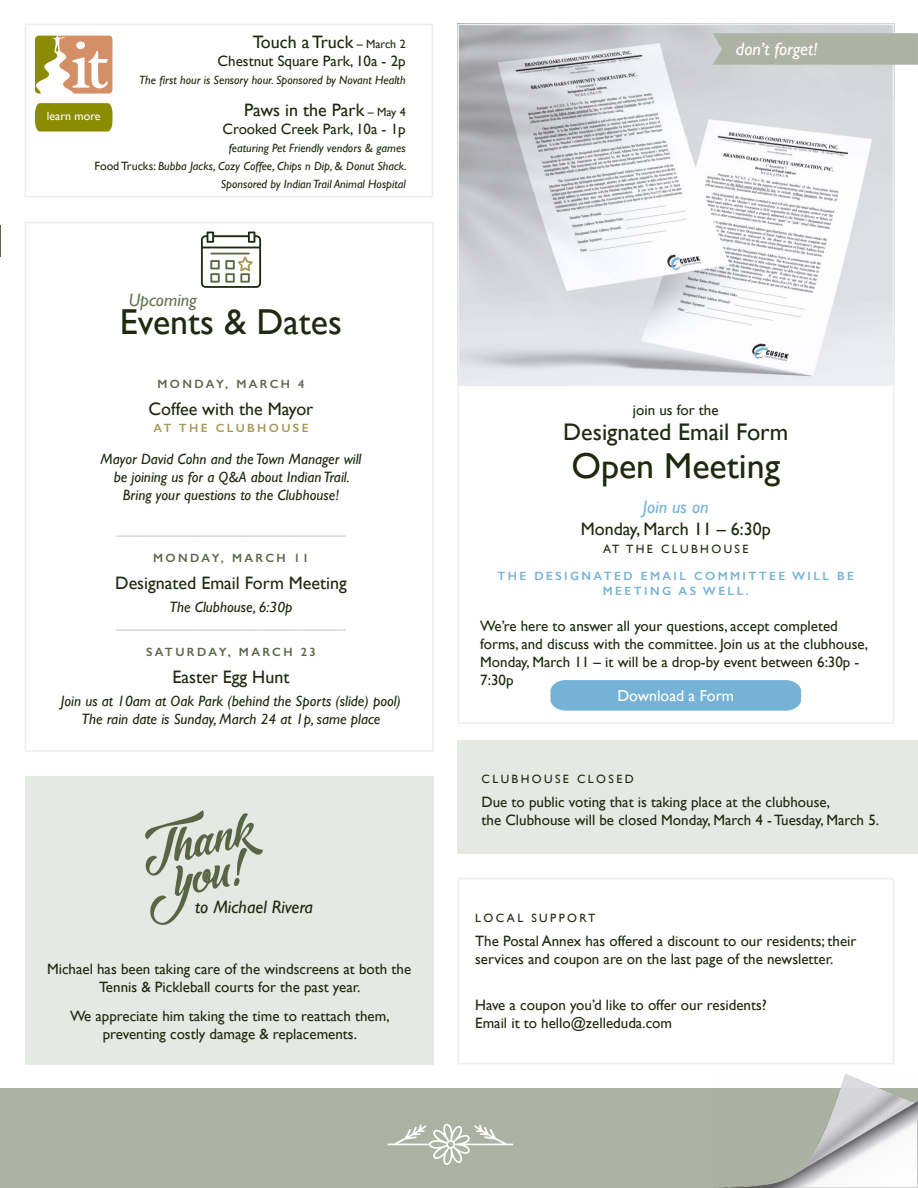
<style>
.page{position:relative;width:918px;height:1188px;background:#fff}
.page>*{position:absolute;margin:0;border:0;box-sizing:border-box;transform-origin:0 0}
.t1{font:36px "Gill Sans";color:#1f290d}
.t2{font:24px "Gill Sans";color:#1f290d}
.t3{font:18px "Gill Sans";color:#1f290d}
.t4{font:18px "Gill Sans";color:#ccc}
.t5{font:italic 18px "Gill Sans";color:#1f290d}
.t6{font:italic 18px "Gill Sans";color:#fff}
.t7{font:italic 18px "Gill Sans";color:#76b2d5}
.t8{font:italic 18px "Gill Sans";color:#697552}
.t9{font:15.9px "Gill Sans";color:#fff}
.t10{font:15px/18px "Gill Sans";color:#1f290d}
.t11{font:italic 15px/18px "Gill Sans";color:#1f290d;text-align:center}
.t12{font:italic 12px/18px "Gill Sans";color:#1f290d;text-align:right}
.t13{font:600 12px/14.4px "Gill Sans";letter-spacing:.2em;color:#76b2d5;text-align:center}
.t14{font:600 12px "Gill Sans";letter-spacing:.2em;color:#5c6649}
.t15{font:12px "Gill Sans";letter-spacing:.2em;color:#1f290d}
.t16{font:600 12px "Gill Sans";letter-spacing:.2em;color:#a89957}
.t17{font:12px "Gill Sans";color:#fff}
.s1{font-size:12px}
.s2{font-style:normal}
</style>
<div class="page">
<hr style="left:0;top:225px;width:1px;height:32px;background:#596645">
<div style="left:25px;top:222px;width:409px;height:530px;border:2px solid #eee"></div>
<div style="left:25px;top:776px;width:409px;height:288px;background:#e6e8e3"></div>
<div style="left:0;top:1088px;width:918px;height:100px;background:#acb2a2"></div>
<svg style="left:387px;top:1123px;width:126px;height:42px"></svg>
<img style="left:718px;top:1074px;width:199px;height:114px">
<svg style="left:145px;top:810px;width:118px;height:115px"></svg>
<div style="left:25px;top:24px;width:408px;height:173px;border:2px solid #eee"></div>
<svg style="left:35px;top:36px;width:78px;height:58px"></svg>
<svg style="left:35px;top:103px;width:78px;height:29px;background:#91910c"></svg>
<img style="left:460px;top:27px;width:431px;height:359px">
<div style="left:457px;top:24px;width:437px;height:700px;border:2px solid #eee"></div>
<svg style="left:713px;top:33px;width:205px;height:32px;background:#afb3a4"></svg>
<svg style="left:201px;top:232px;width:60px;height:56px"></svg>
<div style="left:457px;top:740px;width:461px;height:114px;background:#e6e8e3"></div>
<div style="left:457px;top:878px;width:437px;height:186px;border:2px solid #eee"></div>
<svg style="left:550px;top:680px;width:251px;height:31px;background:#7ab4d6"></svg>
<p class="t3" style="left:253px;top:31px;width:154px">Touch a Truck <span class="s1">– March 2</span></p>
<p class="t10" style="left:218px;top:52px;width:190px">Chestnut Square Park, 10a - 2p</p>
<p class="t12" style="left:139px;top:71px;width:268px">The first hour is Sensory hour. Sponsored by Novant Health</p>
<p class="t3" style="left:244px;top:100px;width:163px">Paws in the Park <span class="s1">– May 4</span></p>
<p class="t10" style="left:222px;top:120px;width:185px">Crooked Creek Park, 10a - 1p</p>
<p class="t12" style="left:95px;top:139px;width:314px">featuring Pet Friendly vendors &amp; games<br><span class="s2">Food Trucks:</span> Bubba Jacks, Cozy Coffee, Chips n Dip, &amp; Donut Shack.<br>Sponsored by Indian Trail Animal Hospital</p>
<p class="t17" style="left:47px;top:109px;width:55px">learn more</p>
<p class="t8" style="left:129px;top:290px;width:70px">Upcoming</p>
<h1 class="t1" style="left:120px;top:300px;width:224px">Events &amp; Dates</h1>
<p class="t14" style="left:158px;top:377px;width:149px">MONDAY, MARCH 4</p>
<p class="t3" style="left:149px;top:398px;width:166px">Coffee with the Mayor</p>
<p class="t16" style="left:153px;top:420px;width:157px">AT THE CLUBHOUSE</p>
<p class="t11" style="left:101px;top:450px;width:262px">Mayor David Cohn and the Town Manager will be joining us for a Q&amp;A about Indian Trail.<br>Bring your questions to the Clubhouse!</p>
<p class="t4" style="left:117px;top:516px;width:230px">_______________________</p>
<p class="t14" style="left:153px;top:550px;width:157px">MONDAY, MARCH 11</p>
<p class="t3" style="left:115px;top:572px;width:233px">Designated Email Form Meeting</p>
<p class="t11" style="left:169px;top:598px;width:125px">The Clubhouse, 6:30p</p>
<p class="t4" style="left:117px;top:611px;width:230px">_______________________</p>
<p class="t14" style="left:146px;top:645px;width:171px">SATURDAY, MARCH 23</p>
<p class="t3" style="left:173px;top:666px;width:118px">Easter Egg Hunt</p>
<p class="t11" style="left:61px;top:692px;width:342px">Join us at 10am at Oak Park (behind the Sports (slide) pool)<br>The rain date is Sunday, March 24 at 1p, same place</p>
<p class="t5" style="left:195px;top:897px;width:119px">to Michael Rivera</p>
<p class="t10" style="left:47px;top:960px;width:366px;text-align:center">Michael has been taking care of the windscreens at both the<br>Tennis &amp; Pickleball courts for the past year.</p>
<p class="t10" style="left:70px;top:1007px;width:321px;text-align:center">We appreciate him taking the time to reattach them, preventing costly damage &amp; replacements.</p>
<p class="t6" style="left:736px;top:39px;width:83px">don’t forget!</p>
<p class="t10" style="left:633px;top:401px;width:87px">join us for the</p>
<h2 class="t2" style="left:563px;top:418px;width:226px">Designated Email Form</h2>
<h1 class="t1" style="left:571px;top:445px;width:210px">Open Meeting</h1>
<p class="t7" style="left:643px;top:496px;width:67px">Join us on</p>
<p class="t3" style="left:581px;top:518px;width:191px">Monday, March 11 – 6:30p</p>
<p class="t15" style="left:603px;top:542px;width:147px">AT THE CLUBHOUSE</p>
<p class="t13" style="left:497px;top:569px;width:358px">THE DESIGNATED EMAIL COMMITTEE WILL BE<br>MEETING AS WELL.</p>
<p class="t10" style="left:480px;top:616px;width:389px">We’re here to answer all your questions, accept completed forms, and discuss with the committee. Join us at the clubhouse, Monday, March 11 – it will be a drop-by event between 6:30p - 7:30p</p>
<p class="t9" style="left:617px;top:686px;width:118px">Download a Form</p>
<p class="t15" style="left:482px;top:772px;width:154px">CLUBHOUSE CLOSED</p>
<p class="t10" style="left:482px;top:792px;width:399px">Due to public voting that is taking place at the clubhouse,<br>the Clubhouse will be closed Monday, March 4 - Tuesday, March 5.</p>
<p class="t15" style="left:475px;top:911px;width:122px">LOCAL SUPPORT</p>
<p class="t10" style="left:475px;top:931px;width:383px">The Postal Annex has offered a discount to our residents; their services and coupon are on the last page of the newsletter.</p>
<p class="t10" style="left:475px;top:996px;width:293px">Have a coupon you’d like to offer our residents?<br>Email it to hello@zelleduda.com</p>
</div>
